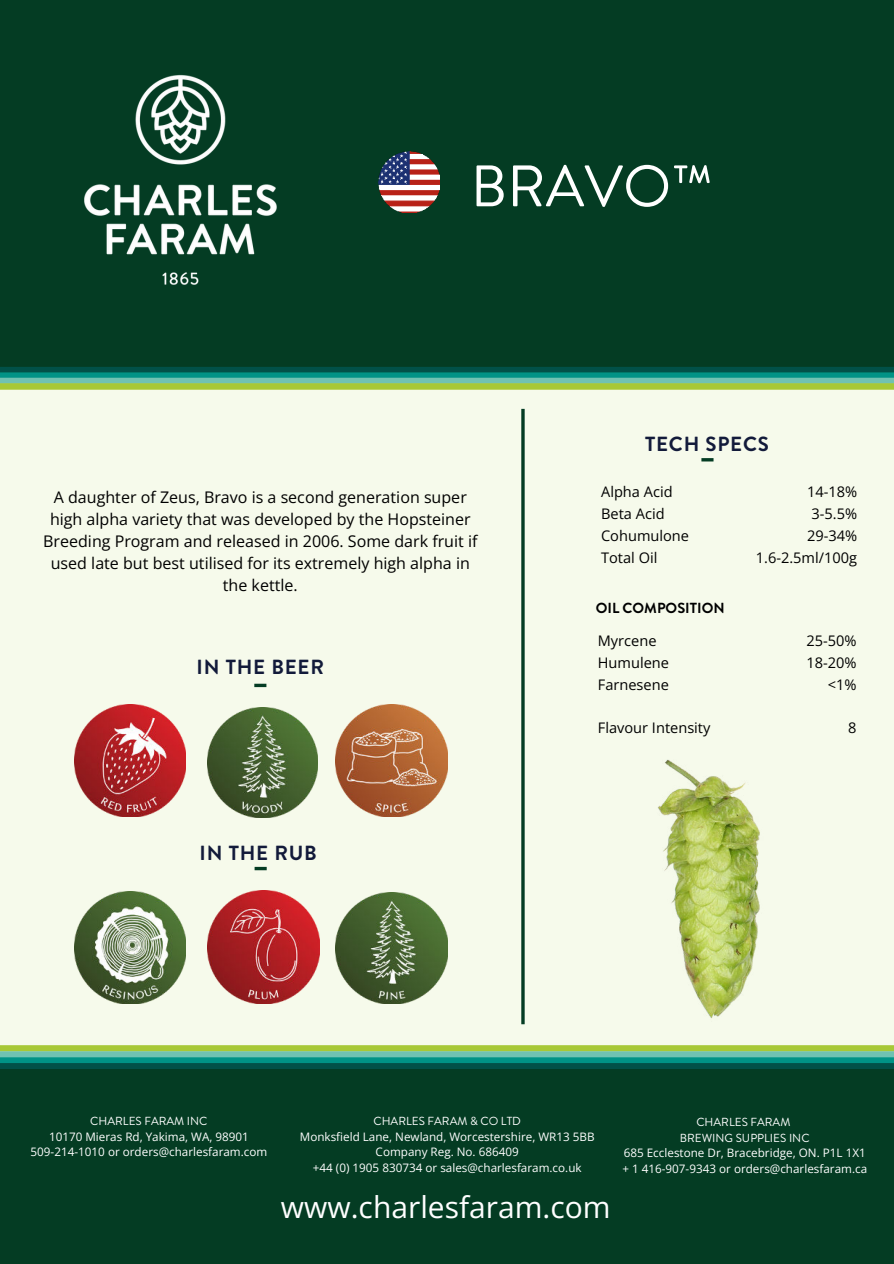
<style>
.page{position:relative;width:894px;height:1264px;background:#fff}
.page>*{position:absolute;margin:0;border:0;box-sizing:border-box;transform-origin:0 0}
.t1{font:58.35px "Brandon Grotesque";color:#fff}
.t2{font:30px "Open Sans";color:#fff}
.t3{font:700 20.4px "Brandon Grotesque";letter-spacing:.04em;color:#121a3a}
.t4{font:16.05px/21.9px "Open Sans";color:#000;text-align:center}
.t5{font:14.55px/21.9px "Open Sans";color:#000}
.t6{font:700 14.55px "Brandon Grotesque";color:#000}
.t7{font:11.7px/15.6px "Open Sans";color:#fff;text-align:center}
.t8{font:11.7px/15.6px "Brandon Grotesque";color:#fff;text-align:center}
</style>
<div class="page">
<div style="left:0;top:0;width:893px;height:1263px;background:#f6faeb"></div>
<div style="left:0;top:0;width:893px;height:368px;background:#043c23"></div>
<div style="left:0;top:384px;width:893px;height:6px;background:#bcd566"></div>
<div style="left:0;top:367px;width:893px;height:5px;background:#015148"></div>
<div style="left:0;top:372px;width:893px;height:6px;background:#009386"></div>
<div style="left:0;top:378px;width:893px;height:5px;background:#70c2b2"></div>
<div style="left:0;top:383px;width:893px;height:6px;background:#a7c836"></div>
<svg style="left:701px;top:458px;width:12px;height:3px"></svg>
<svg style="left:254px;top:683px;width:12px;height:4px"></svg>
<svg style="left:254px;top:866px;width:12px;height:4px"></svg>
<hr style="left:521px;top:409px;width:3px;height:615px;background:#043c23">
<img style="left:74px;top:704px;width:112px;height:112px">
<img style="left:336px;top:704px;width:111px;height:112px">
<img style="left:336px;top:892px;width:111px;height:111px">
<img style="left:74px;top:891px;width:112px;height:112px">
<img style="left:207px;top:707px;width:110px;height:111px">
<img style="left:207px;top:890px;width:113px;height:113px">
<img style="left:84px;top:74px;width:193px;height:211px">
<img style="left:379px;top:152px;width:60px;height:60px">
<img style="left:657px;top:759px;width:103px;height:260px">
<div style="left:0;top:1068px;width:893px;height:195px;background:#043c23"></div>
<div style="left:0;top:1063px;width:893px;height:6px;background:#015148"></div>
<div style="left:0;top:1057px;width:893px;height:6px;background:#009386"></div>
<div style="left:0;top:1051px;width:893px;height:6px;background:#70c2b2"></div>
<div style="left:0;top:1045px;width:893px;height:6px;background:#a7c836"></div>
<h1 class="t1" style="left:470px;top:146px;width:244px">BRAVO™</h1>
<h3 class="t4" style="left:43px;top:486px;width:436px">A daughter of Zeus, Bravo is a second generation super high alpha variety that was developed by the Hopsteiner Breeding Program and released in 2006. Some dark fruit if used late but best utilised for its extremely high alpha in the kettle.</h3>
<h3 class="t3" style="left:197px;top:653px;width:129px">IN THE BEER</h3>
<h3 class="t3" style="left:199px;top:838px;width:119px">IN THE RUB</h3>
<h3 class="t3" style="left:645px;top:430px;width:125px">TECH SPECS</h3>
<p class="t5" style="left:601px;top:480px;width:89px">Alpha Acid<br>Beta Acid<br>Cohumulone<br>Total Oil</p>
<p class="t5" style="left:755px;top:480px;width:103px;text-align:right">14-18%<br>3-5.5%<br>29-34%<br>1.6-2.5ml/100g</p>
<p class="t6" style="left:595px;top:598px;width:130px">OIL COMPOSITION</p>
<p class="t5" style="left:597px;top:629px;width:73px">Myrcene<br>Humulene<br>Farnesene</p>
<p class="t5" style="left:597px;top:717px;width:114px">Flavour Intensity</p>
<p class="t5" style="left:806px;top:629px;width:52px;text-align:right">25-50%<br>18-20% &lt;1%</p>
<p class="t5" style="left:848px;top:717px;width:10px">8</p>
<p class="t8" style="left:90px;top:1113px;width:119px">CHARLES FARAM INC</p>
<p class="t7" style="left:31px;top:1128px;width:238px">10170 Mieras Rd, Yakima, WA, 98901<br>509-214-1010 or orders@charlesfaram.com</p>
<p class="t8" style="left:373px;top:1113px;width:149px">CHARLES FARAM &amp; CO LTD</p>
<p class="t7" style="left:300px;top:1128px;width:296px">Monksfield Lane, Newland, Worcestershire, WR13 5BB<br>Company Reg. No. 686409<br>+44 (0) 1905 830734 or sales@charlesfaram.co.uk</p>
<h2 class="t2" style="left:281px;top:1186px;width:331px">www.charlesfaram.com</h2>
<p class="t8" style="left:679px;top:1114px;width:131px">CHARLES FARAM<br>BREWING SUPPLIES INC</p>
<p class="t7" style="left:622px;top:1144px;width:246px;text-align:left">685 Ecclestone Dr, Bracebridge, ON. P1L 1X1 + 1 416-907-9343 or orders@charlesfaram.ca</p>
</div>
